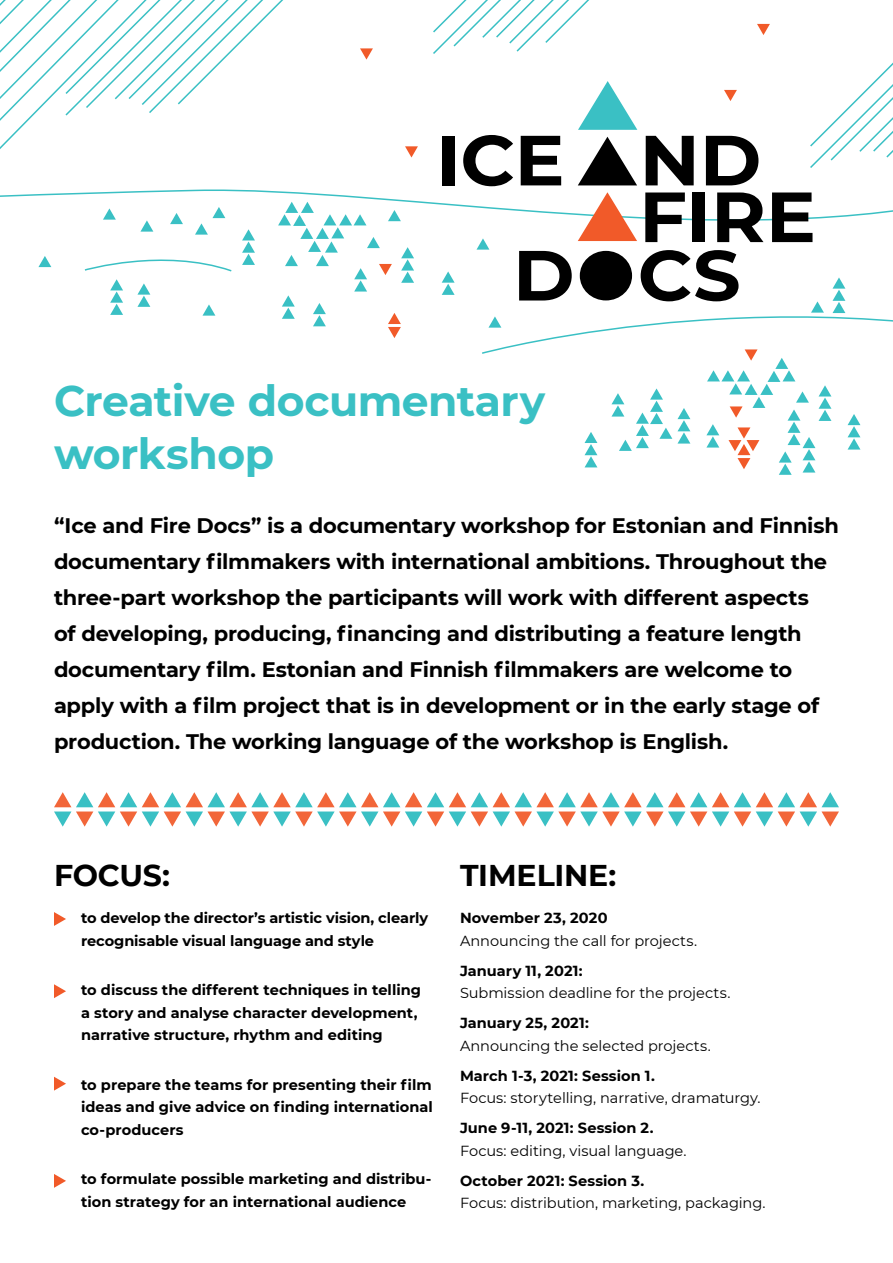
<style>
.page{position:relative;width:893px;height:1263px;background:#fff}
.page>*{position:absolute;margin:0;border:0;box-sizing:border-box;transform-origin:0 0}
.t1{font:700 42.6px/53.1px "Montserrat";letter-spacing:-.01em;color:#3ac0c4}
.t2{font:700 30px "Montserrat";letter-spacing:-.005em;color:#000}
.t3{font:700 21px/36px "Montserrat";letter-spacing:-.01em;color:#000}
.t4{font:700 14.55px/22.5px "Montserrat";color:#000}
.t5{font:14.55px "Montserrat";color:#000}
.s1{font-weight:400}
</style>
<div class="page">
<svg style="left:0;top:186px;width:893px;height:70px"></svg>
<svg style="left:83px;top:248px;width:150px;height:24px"></svg>
<svg style="left:482px;top:261px;width:411px;height:93px"></svg>
<svg style="left:0;top:0;width:332px;height:194px"></svg>
<svg style="left:405px;top:146px;width:13px;height:12px"></svg>
<svg style="left:360px;top:48px;width:13px;height:12px"></svg>
<svg style="left:195px;top:207px;width:30px;height:28px"></svg>
<svg style="left:103px;top:208px;width:13px;height:12px"></svg>
<svg style="left:38px;top:256px;width:13px;height:11px"></svg>
<svg style="left:170px;top:213px;width:13px;height:11px"></svg>
<svg style="left:476px;top:238px;width:13px;height:12px"></svg>
<svg style="left:110px;top:279px;width:13px;height:36px"></svg>
<svg style="left:242px;top:229px;width:13px;height:36px"></svg>
<svg style="left:442px;top:271px;width:13px;height:24px"></svg>
<svg style="left:54px;top:792px;width:785px;height:35px"></svg>
<svg style="left:584px;top:432px;width:13px;height:35px"></svg>
<svg style="left:848px;top:414px;width:12px;height:36px"></svg>
<svg style="left:611px;top:388px;width:79px;height:63px"></svg>
<svg style="left:832px;top:277px;width:13px;height:36px"></svg>
<svg style="left:137px;top:283px;width:13px;height:24px"></svg>
<svg style="left:706px;top:349px;width:125px;height:126px"></svg>
<svg style="left:278px;top:202px;width:136px;height:136px"></svg>
<svg style="left:140px;top:220px;width:13px;height:12px"></svg>
<svg style="left:488px;top:316px;width:13px;height:12px"></svg>
<svg style="left:203px;top:304px;width:12px;height:12px"></svg>
<svg style="left:811px;top:301px;width:13px;height:12px"></svg>
<svg style="left:54px;top:912px;width:12px;height:14px"></svg>
<svg style="left:54px;top:984px;width:12px;height:14px"></svg>
<svg style="left:54px;top:1077px;width:12px;height:14px"></svg>
<svg style="left:54px;top:1174px;width:12px;height:14px"></svg>
<svg style="left:645px;top:192px;width:40px;height:50px"></svg>
<div style="left:693px;top:192px;width:12px;height:50px;background:#000"></div>
<svg style="left:717px;top:192px;width:46px;height:50px"></svg>
<svg style="left:772px;top:192px;width:40px;height:50px"></svg>
<svg style="left:519px;top:251px;width:53px;height:49px"></svg>
<svg style="left:641px;top:250px;width:97px;height:51px"></svg>
<svg style="left:578px;top:192px;width:59px;height:49px"></svg>
<svg style="left:433px;top:0;width:460px;height:186px"></svg>
<div style="left:580px;top:251px;width:52px;height:49px;background:#000;border-radius:50%"></div>
<h1 class="t1" style="left:54px;top:372px;width:493px">Creative documentary workshop</h1>
<p class="t3" style="left:54px;top:507px;width:786px">“Ice and Fire Docs” is a documentary workshop for Estonian and Finnish documentary filmmakers with international ambitions. Throughout the three-part workshop the participants will work with different aspects<br>of developing, producing, financing and distributing a feature length documentary film. Estonian and Finnish filmmakers are welcome to apply with a film project that is in development or in the early stage of production. The working language of the workshop is English.</p>
<h2 class="t2" style="left:54px;top:853px;width:118px">FOCUS:</h2>
<p class="t4" style="left:81px;top:906px;width:349px;text-indent:-27px"><span class="s1">•</span> to develop the director’s artistic vision, clearly recognisable visual language and style</p>
<p class="t4" style="left:81px;top:978px;width:341px;text-indent:-27px"><span class="s1">•</span> to discuss the different techniques in telling a story and analyse character development, narrative structure, rhythm and editing</p>
<p class="t4" style="left:81px;top:1072px;width:353px;text-align:justify;text-indent:-27px"><span class="s1">•</span> to prepare the teams for presenting their film ideas and give advice on finding international co-producers</p>
<p class="t4" style="left:54px;top:1167px;width:379px;text-align:center"><span class="s1">•</span> to formulate possible marketing and distribu&shy;tion strategy for an international audience</p>
<h2 class="t2" style="left:460px;top:853px;width:158px">TIMELINE:</h2>
<p class="t4" style="left:460px;top:906px;width:149px">November 23, 2020</p>
<p class="t5" style="left:460px;top:930px;width:239px">Announcing the call for projects.</p>
<p class="t4" style="left:460px;top:958px;width:124px">January 11, 2021:</p>
<p class="t5" style="left:460px;top:983px;width:272px">Submission deadline for the projects.</p>
<p class="t4" style="left:460px;top:1011px;width:130px">January 25, 2021:</p>
<p class="t5" style="left:460px;top:1035px;width:252px">Announcing the selected projects.</p>
<p class="t4" style="left:460px;top:1063px;width:196px">March 1-3, 2021: Session 1.</p>
<p class="t5" style="left:460px;top:1088px;width:302px">Focus: storytelling, narrative, dramaturgy.</p>
<p class="t4" style="left:460px;top:1116px;width:195px">June 9-11, 2021: Session 2.</p>
<p class="t5" style="left:460px;top:1140px;width:228px">Focus: editing, visual language.</p>
<p class="t4" style="left:460px;top:1168px;width:186px">October 2021: Session 3.</p>
<p class="t5" style="left:460px;top:1193px;width:307px">Focus: distribution, marketing, packaging.</p>
</div>
